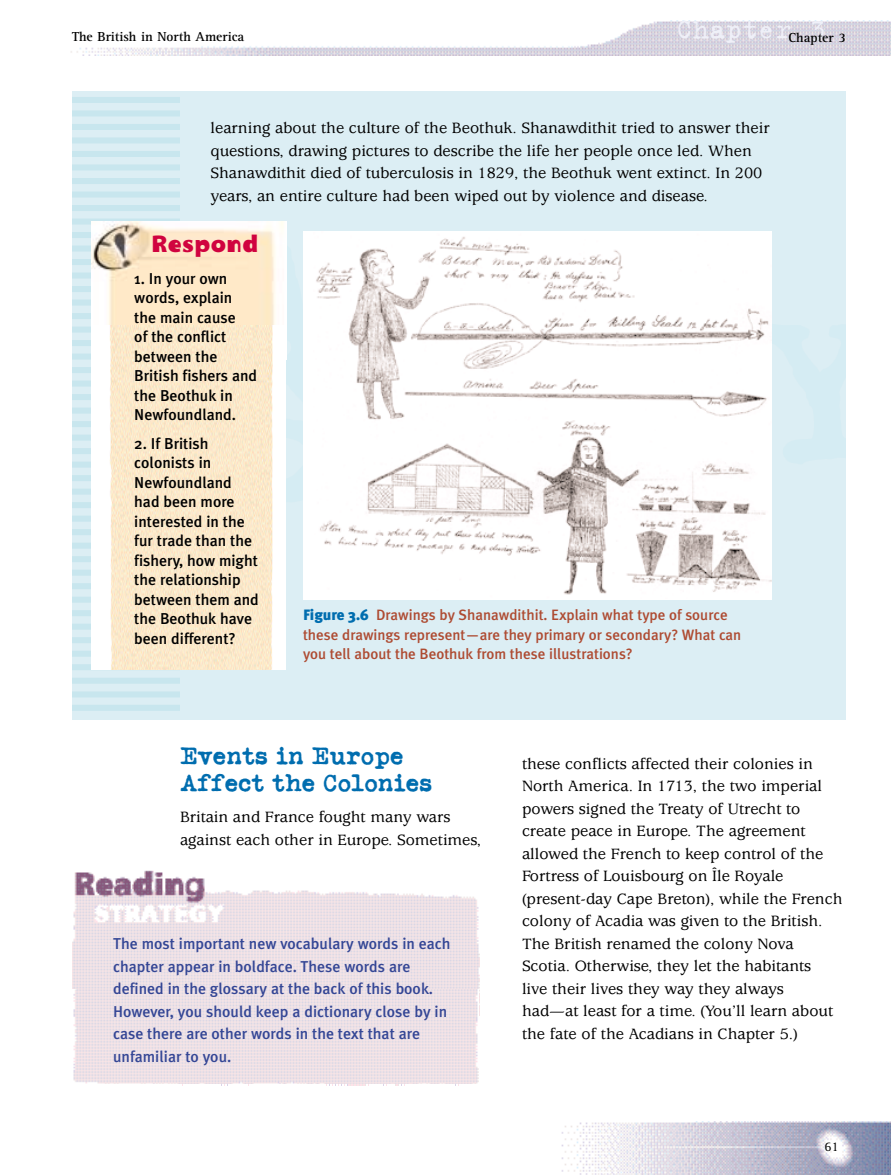
<style>
.page{position:relative;width:891px;height:1175px;background:#fff}
.page>*{position:absolute;margin:0;border:0;box-sizing:border-box;transform-origin:0 0}
.t1{font:30px "Trixie Text";color:#eff0f8}
.t2{font:27px "Cathodelic";letter-spacing:.015em;color:#d0033f}
.t3{font:700 24px/27px "Typeka Taxi";color:#006daf}
.t4{font:500 16.5px/22.5px "Usherwood";color:#000}
.t5{font:500 15.75px/19.5px "Meta Plus";color:#000}
.t6{font:500 15.75px/22.5px "Meta Plus";color:#344695}
.t7{font:500 15px/19.5px "Meta Plus";color:#ae4b32}
.t8{font:700 13.5px "Rotis Serif";color:#000}
.t9{font:13.5px "Rotis Serif";color:#000}
.s1{font-weight:900;color:#006daf}
</style>
<div class="page">
<img style="left:561px;top:1121px;width:330px;height:53px">
<img style="left:71px;top:21px;width:820px;height:34px">
<div style="left:72px;top:92px;width:774px;height:628px;background:#dceef4"></div>
<div style="left:72px;top:97px;width:108px;height:6px;background:#c8e6ee"></div>
<div style="left:72px;top:110px;width:108px;height:6px;background:#c8e6ee"></div>
<div style="left:72px;top:124px;width:108px;height:6px;background:#c8e6ee"></div>
<div style="left:72px;top:137px;width:108px;height:6px;background:#c8e6ee"></div>
<div style="left:72px;top:151px;width:108px;height:6px;background:#c8e6ee"></div>
<div style="left:72px;top:164px;width:108px;height:6px;background:#c8e6ee"></div>
<div style="left:72px;top:178px;width:108px;height:6px;background:#c8e6ee"></div>
<div style="left:72px;top:191px;width:108px;height:6px;background:#c8e6ee"></div>
<div style="left:72px;top:205px;width:108px;height:6px;background:#c8e6ee"></div>
<div style="left:72px;top:218px;width:108px;height:6px;background:#c8e6ee"></div>
<div style="left:72px;top:232px;width:108px;height:6px;background:#c8e6ee"></div>
<div style="left:72px;top:245px;width:108px;height:6px;background:#c8e6ee"></div>
<div style="left:72px;top:259px;width:108px;height:6px;background:#c8e6ee"></div>
<div style="left:72px;top:272px;width:108px;height:6px;background:#c8e6ee"></div>
<div style="left:72px;top:286px;width:108px;height:6px;background:#c8e6ee"></div>
<div style="left:72px;top:299px;width:108px;height:6px;background:#c8e6ee"></div>
<div style="left:72px;top:313px;width:108px;height:6px;background:#c8e6ee"></div>
<div style="left:72px;top:326px;width:108px;height:6px;background:#c8e6ee"></div>
<div style="left:72px;top:340px;width:108px;height:6px;background:#c8e6ee"></div>
<div style="left:72px;top:353px;width:108px;height:6px;background:#c8e6ee"></div>
<div style="left:72px;top:367px;width:108px;height:6px;background:#c8e6ee"></div>
<div style="left:72px;top:380px;width:108px;height:6px;background:#c8e6ee"></div>
<div style="left:72px;top:394px;width:108px;height:6px;background:#c8e6ee"></div>
<div style="left:72px;top:407px;width:108px;height:6px;background:#c8e6ee"></div>
<div style="left:72px;top:421px;width:108px;height:6px;background:#c8e6ee"></div>
<div style="left:72px;top:434px;width:108px;height:6px;background:#c8e6ee"></div>
<div style="left:72px;top:448px;width:108px;height:6px;background:#c8e6ee"></div>
<div style="left:72px;top:461px;width:108px;height:6px;background:#c8e6ee"></div>
<div style="left:72px;top:475px;width:108px;height:6px;background:#c8e6ee"></div>
<div style="left:72px;top:488px;width:108px;height:6px;background:#c8e6ee"></div>
<div style="left:72px;top:502px;width:108px;height:6px;background:#c8e6ee"></div>
<div style="left:72px;top:515px;width:108px;height:6px;background:#c8e6ee"></div>
<div style="left:72px;top:529px;width:108px;height:6px;background:#c8e6ee"></div>
<div style="left:72px;top:542px;width:108px;height:6px;background:#c8e6ee"></div>
<div style="left:72px;top:556px;width:108px;height:6px;background:#c8e6ee"></div>
<div style="left:72px;top:569px;width:108px;height:6px;background:#c8e6ee"></div>
<div style="left:72px;top:583px;width:108px;height:6px;background:#c8e6ee"></div>
<div style="left:72px;top:596px;width:108px;height:6px;background:#c8e6ee"></div>
<div style="left:72px;top:610px;width:108px;height:6px;background:#c8e6ee"></div>
<div style="left:72px;top:623px;width:108px;height:6px;background:#c8e6ee"></div>
<div style="left:72px;top:637px;width:108px;height:6px;background:#c8e6ee"></div>
<div style="left:72px;top:650px;width:108px;height:6px;background:#c8e6ee"></div>
<div style="left:72px;top:664px;width:108px;height:6px;background:#c8e6ee"></div>
<div style="left:72px;top:677px;width:108px;height:6px;background:#c8e6ee"></div>
<div style="left:72px;top:691px;width:108px;height:6px;background:#c8e6ee"></div>
<img style="left:91px;top:221px;width:195px;height:139px">
<img style="left:91px;top:326px;width:194px;height:344px">
<div style="left:303px;top:231px;width:468px;height:368px;background:#fff"></div>
<img style="left:316px;top:237px;width:455px;height:358px">
<img style="left:73px;top:870px;width:406px;height:119px">
<img style="left:73px;top:989px;width:406px;height:96px">
<div style="left:72px;top:705px;width:108px;height:6px;background:#c8e6ee"></div>
<p class="t8" style="left:72px;top:31px;width:174px">The British in North America</p>
<h1 class="t1" style="left:676px;top:10px;width:152px">Chapter 3</h1>
<p class="t8" style="left:789px;top:32px;width:59px">Chapter 3</p>
<p class="t4" style="left:210px;top:118px;width:561px">learning about the culture of the Beothuk. Shanawdithit tried to answer their questions, drawing pictures to describe the life her people once led. When Shanawdithit died of tuberculosis in 1829, the Beothuk went extinct. In 200 years, an entire culture had been wiped out by violence and disease.</p>
<h2 class="t2" style="left:151px;top:235px;width:109px">Respond</h2>
<p class="t5" style="left:134px;top:270px;width:124px">1. In your own words, explain the main cause<br>of the conflict between the<br>British fishers and the Beothuk in<br>Newfoundland.</p>
<p class="t5" style="left:134px;top:435px;width:126px">2. If British colonists in<br>Newfoundland had been more interested in the fur trade than the fishery, how might the relationship between them and the Beothuk have been different?</p>
<p class="t7" style="left:303px;top:607px;width:440px"><span class="s1">Figure 3.6</span> Drawings by Shanawdithit. Explain what type of source these drawings represent—are they primary or secondary? What can you tell about the Beothuk from these illustrations?</p>
<h3 class="t3" style="left:180px;top:744px;width:254px">Events in Europe<br>Affect the Colonies</h3>
<p class="t4" style="left:180px;top:807px;width:303px">Britain and France fought many wars against each other in Europe. Sometimes,</p>
<p class="t6" style="left:113px;top:934px;width:339px">The most important new vocabulary words in each chapter appear in boldface. These words are defined in the glossary at the back of this book.<br>However, you should keep a dictionary close by in case there are other words in the text that are unfamiliar to you.</p>
<p class="t4" style="left:522px;top:754px;width:322px">these conflicts affected their colonies in North America. In 1713, the two imperial powers signed the Treaty of Utrecht to create peace in Europe. The agreement allowed the French to keep control of the Fortress of Louisbourg on Île Royale (present-day Cape Breton), while the French colony of Acadia was given to the British.<br>The British renamed the colony Nova Scotia. Otherwise, they let the habitants<br>live their lives they way they always had—at least for a time. (You’ll learn about the fate of the Acadians in Chapter 5.)</p>
<p class="t9" style="left:825px;top:1141px;width:16px">61</p>
</div>
